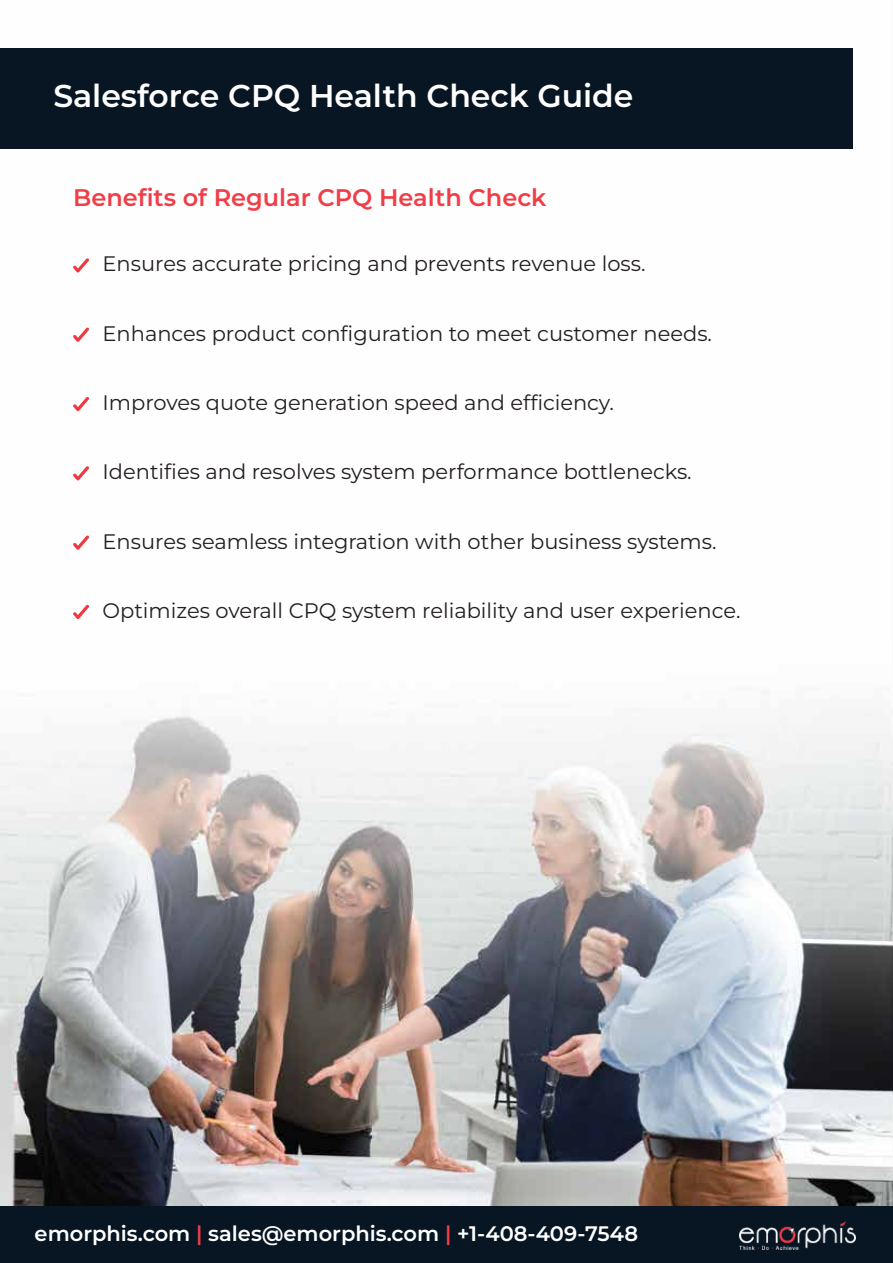
<style>
.page{position:relative;width:893px;height:1263px;background:#fff}
.page>*{position:absolute;margin:0;border:0;box-sizing:border-box;transform-origin:0 0}
.t1{font:600 31.5px "Montserrat";color:#fff}
.t2{font:600 24px "Montserrat";color:#ef3e48}
.t3{font:21px "Montserrat";color:#231f20}
.t4{font:600 21px "Montserrat";color:#fff}
.s1{color:#ef3e48}
</style>
<div class="page">
<img style="left:0;top:48px;width:893px;height:1159px">
<div style="left:0;top:48px;width:852px;height:100px;background:#081624"></div>
<svg style="left:73px;top:258px;width:16px;height:14px"></svg>
<svg style="left:73px;top:327px;width:16px;height:15px"></svg>
<svg style="left:73px;top:397px;width:16px;height:14px"></svg>
<svg style="left:73px;top:466px;width:16px;height:14px"></svg>
<svg style="left:73px;top:535px;width:16px;height:15px"></svg>
<svg style="left:73px;top:605px;width:16px;height:14px"></svg>
<div style="left:0;top:1207px;width:893px;height:56px;background:#081624"></div>
<img style="left:739px;top:1221px;width:116px;height:28px">
<h1 class="t1" style="left:53px;top:74px;width:582px">Salesforce CPQ Health Check Guide</h1>
<p class="t2" style="left:73px;top:181px;width:475px">Benefits of Regular CPQ Health Check</p>
<p class="t3" style="left:103px;top:249px;width:544px">Ensures accurate pricing and prevents revenue loss.</p>
<p class="t3" style="left:103px;top:319px;width:611px">Enhances product configuration to meet customer needs.</p>
<p class="t3" style="left:103px;top:388px;width:513px">Improves quote generation speed and efficiency.</p>
<p class="t3" style="left:103px;top:457px;width:591px">Identifies and resolves system performance bottlenecks.</p>
<p class="t3" style="left:103px;top:527px;width:616px">Ensures seamless integration with other business systems.</p>
<p class="t3" style="left:103px;top:596px;width:639px">Optimizes overall CPQ system reliability and user experience.</p>
<p class="t4" style="left:35px;top:1219px;width:605px">emorphis.com <span class="s1">|</span> sales@emorphis.com <span class="s1">|</span> +1-408-409-7548</p>
</div>
